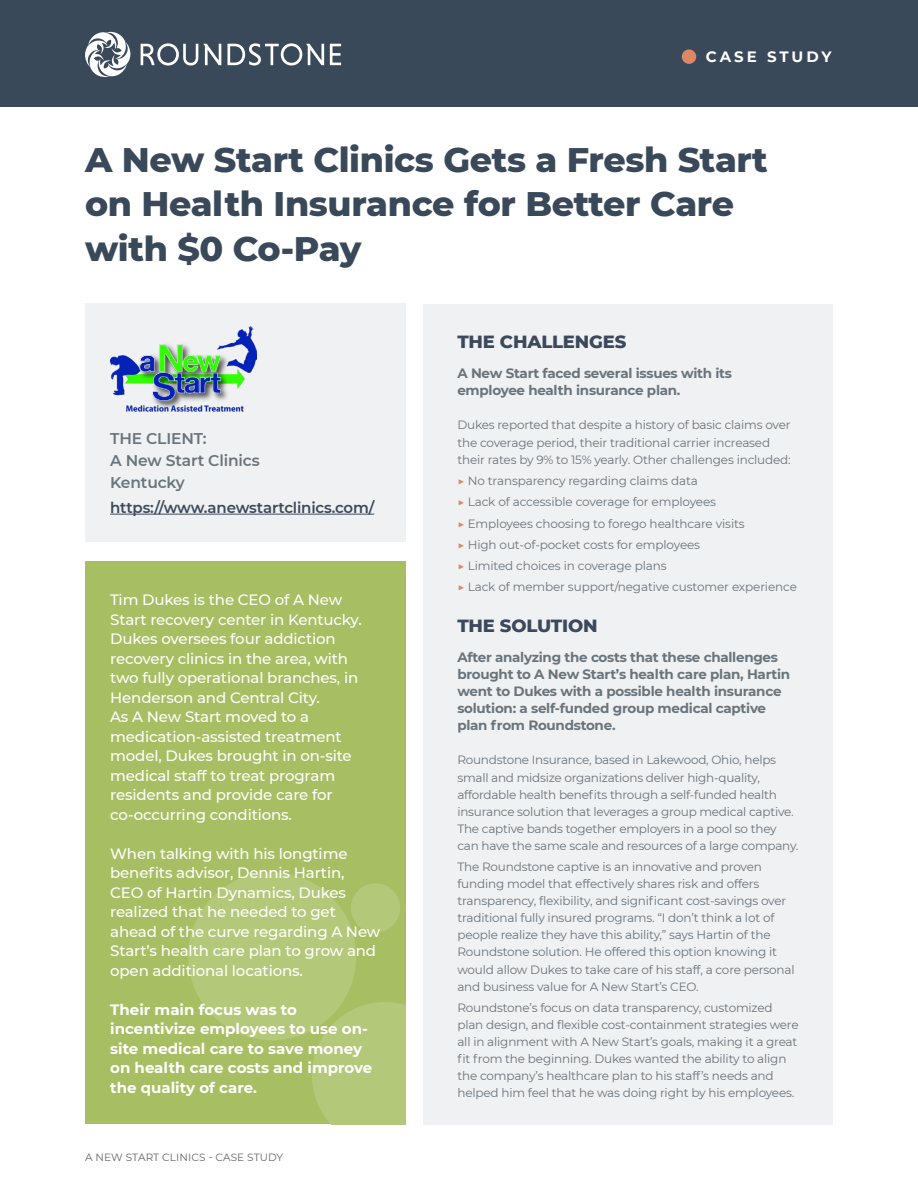
<style>
.page{position:relative;width:918px;height:1188px;background:#fff}
.page>*{position:absolute;margin:0;border:0;box-sizing:border-box;transform-origin:0 0}
.t1{font:800 34.8px/44.5px "Montserrat";letter-spacing:-.01em;color:#394959}
.t2{font:800 18px "Montserrat";letter-spacing:-.01em;color:#3a495b}
.t3{font:600 15.6px/21.8px "Montserrat";letter-spacing:-.01em;color:#69747c}
.t4{font:500 15px/19.5px "Montserrat";letter-spacing:-.01em;color:#fff}
.t5{font:700 15px/19.5px "Montserrat";color:#fff}
.t6{font:600 15px "Montserrat";letter-spacing:-.01em;color:#3a495b}
.t7{font:700 15px "Montserrat";letter-spacing:.19em;color:#fff}
.t8{font:700 13.5px/17.1px "Montserrat";letter-spacing:-.02em;color:#69747c}
.t9{font:12px/17.1px "Montserrat";letter-spacing:-.015em;color:#69747c}
.t10{font:10.5px "Montserrat";letter-spacing:.01em;color:#666}
.s1{font-weight:700;color:#db8964}
</style>
<div class="page">
<div style="left:0;top:0;width:918px;height:106px;background:#394959"></div>
<svg style="left:85px;top:31px;width:46px;height:46px"></svg>
<svg style="left:141px;top:43px;width:80px;height:22px"></svg>
<svg style="left:228px;top:43px;width:96px;height:22px"></svg>
<svg style="left:330px;top:44px;width:11px;height:21px"></svg>
<div style="left:424px;top:304px;width:409px;height:820px;background:#f0f1f2"></div>
<div style="left:85px;top:561px;width:321px;height:563px;background:#a7be63"></div>
<div style="left:188px;top:872px;width:168px;height:168px;background:#b4c87a;border-radius:50%"></div>
<svg style="left:312px;top:1002px;width:94px;height:122px;background:#b2c778"></svg>
<div style="left:351px;top:883px;width:49px;height:50px;background:#b4c87a;border-radius:50%"></div>
<div style="left:85px;top:303px;width:321px;height:238px;background:#f0f1f2"></div>
<hr style="left:110px;top:514px;width:264px;height:1px;background:#3a495b">
<div style="left:682px;top:49px;width:14px;height:15px;background:#db8964;border-radius:50%"></div>
<img style="left:110px;top:326px;width:146px;height:86px">
<p class="t7" style="left:706px;top:46px;width:127px">CASE STUDY</p>
<h1 class="t1" style="left:85px;top:135px;width:684px">A New Start Clinics Gets a Fresh Start on Health Insurance for Better Care with $0 Co-Pay</h1>
<h3 class="t3" style="left:110px;top:427px;width:151px">THE CLIENT:<br>A New Start Clinics<br>Kentucky</h3>
<p class="t6" style="left:110px;top:497px;width:266px">https://www.anewstartclinics.com/</p>
<p class="t4" style="left:110px;top:590px;width:253px">Tim Dukes is the CEO of A New<br>Start recovery center in Kentucky.<br>Dukes oversees four addiction recovery clinics in the area, with two fully operational branches, in<br>Henderson and Central City.<br>As A New Start moved to a medication-assisted treatment model, Dukes brought in on-site medical staff to treat program residents and provide care for co-occurring conditions.</p>
<p class="t4" style="left:110px;top:843px;width:272px">When talking with his longtime benefits advisor, Dennis Hartin,<br>CEO of Hartin Dynamics, Dukes realized that he needed to get ahead of the curve regarding A New<br>Start’s health care plan to grow and open additional locations.</p>
<p class="t5" style="left:110px;top:999px;width:264px">Their main focus was to incentivize employees to use on&shy;site medical care to save money on health care costs and improve the quality of care.</p>
<p class="t10" style="left:85px;top:1150px;width:200px">A NEW START CLINICS - CASE STUDY</p>
<h2 class="t2" style="left:457px;top:329px;width:171px">THE CHALLENGES</h2>
<p class="t8" style="left:457px;top:364px;width:276px">A New Start faced several issues with its employee health insurance plan.</p>
<p class="t9" style="left:457px;top:416px;width:335px">Dukes reported that despite a history of basic claims over the coverage period, their traditional carrier increased their rates by 9% to 15% yearly. Other challenges included:</p>
<p class="t9" style="left:457px;top:470px;width:341px;line-height:21.3px"><span class="s1">▶</span> No transparency regarding claims data<br><span class="s1">▶</span> Lack of accessible coverage for employees<br><span class="s1">▶</span> Employees choosing to forego healthcare visits<br><span class="s1">▶</span> High out-of-pocket costs for employees<br><span class="s1">▶</span> Limited choices in coverage plans<br><span class="s1">▶</span> Lack of member support/negative customer experience</p>
<h2 class="t2" style="left:457px;top:613px;width:142px">THE SOLUTION</h2>
<p class="t8" style="left:457px;top:648px;width:334px">After analyzing the costs that these challenges brought to A New Start’s health care plan, Hartin went to Dukes with a possible health insurance solution: a self-funded group medical captive plan from Roundstone.</p>
<p class="t9" style="left:457px;top:751px;width:343px">Roundstone Insurance, based in Lakewood, Ohio, helps small and midsize organizations deliver high-quality, affordable health benefits through a self-funded health insurance solution that leverages a group medical captive.<br>The captive bands together employers in a pool so they can have the same scale and resources of a large company.</p>
<p class="t9" style="left:457px;top:858px;width:339px">The Roundstone captive is an innovative and proven funding model that effectively shares risk and offers transparency, flexibility, and significant cost-savings over traditional fully insured programs. “I don’t think a lot of people realize they have this ability,” says Hartin of the Roundstone solution. He offered this option knowing it would allow Dukes to take care of his staff, a core personal and business value for A New Start’s CEO.</p>
<p class="t9" style="left:457px;top:999px;width:343px">Roundstone’s focus on data transparency, customized plan design, and flexible cost-containment strategies were all in alignment with A New Start’s goals, making it a great fit from the beginning. Dukes wanted the ability to align the company’s healthcare plan to his staff’s needs and helped him feel that he was doing right by his employees.</p>
</div>
